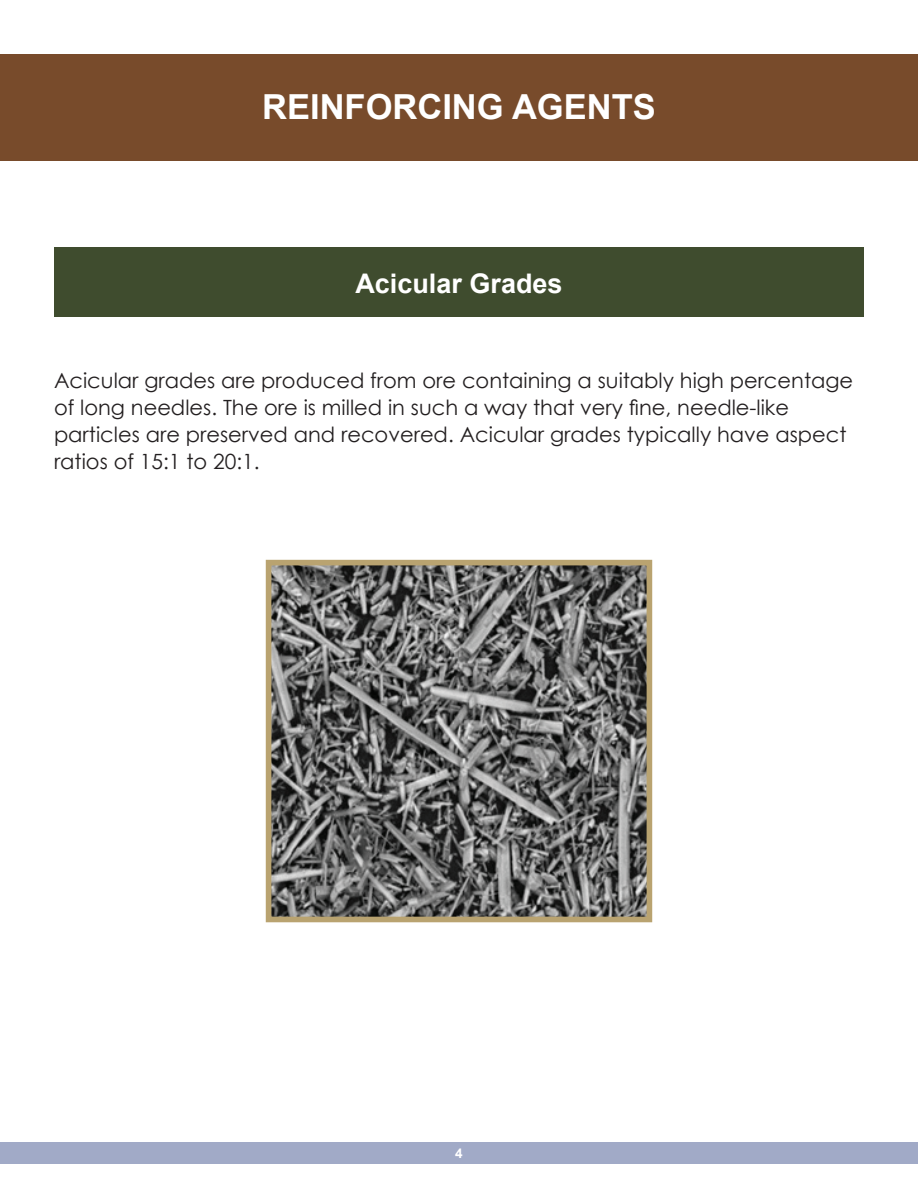
<style>
.page{position:relative;width:918px;height:1188px;background:#fff}
.page>*{position:absolute;margin:0;border:0;box-sizing:border-box;transform-origin:0 0}
.t1{font:700 34.5px "Arial";color:#fff}
.t2{font:700 27px "Arial";color:#fff}
.t3{font:21px/27px "Century Gothic";color:#231f20}
.t4{font:700 13.5px "Arial";color:#fff}
</style>
<div class="page">
<div style="left:0;top:54px;width:918px;height:106px;background:#784b2b"></div>
<div style="left:0;top:1142px;width:918px;height:22px;background:#a1aac7"></div>
<div style="left:54px;top:247px;width:810px;height:69px;background:#3f4c2e"></div>
<img style="left:273px;top:567px;width:372px;height:348px">
<div style="left:266px;top:560px;width:386px;height:362px;border:6px solid #b9a370"></div>
<h1 class="t1" style="left:262px;top:84px;width:395px">REINFORCING AGENTS</h1>
<p class="t2" style="left:355px;top:266px;width:209px">Acicular Grades</p>
<p class="t3" style="left:54px;top:367px;width:801px">Acicular grades are produced from ore containing a suitably high percentage of long needles. The ore is milled in such a way that very fine, needle-like particles are preserved and recovered. Acicular grades typically have aspect ratios of 15:1 to 20:1.</p>
<p class="t4" style="left:455px;top:1144px;width:9px">4</p>
</div>
